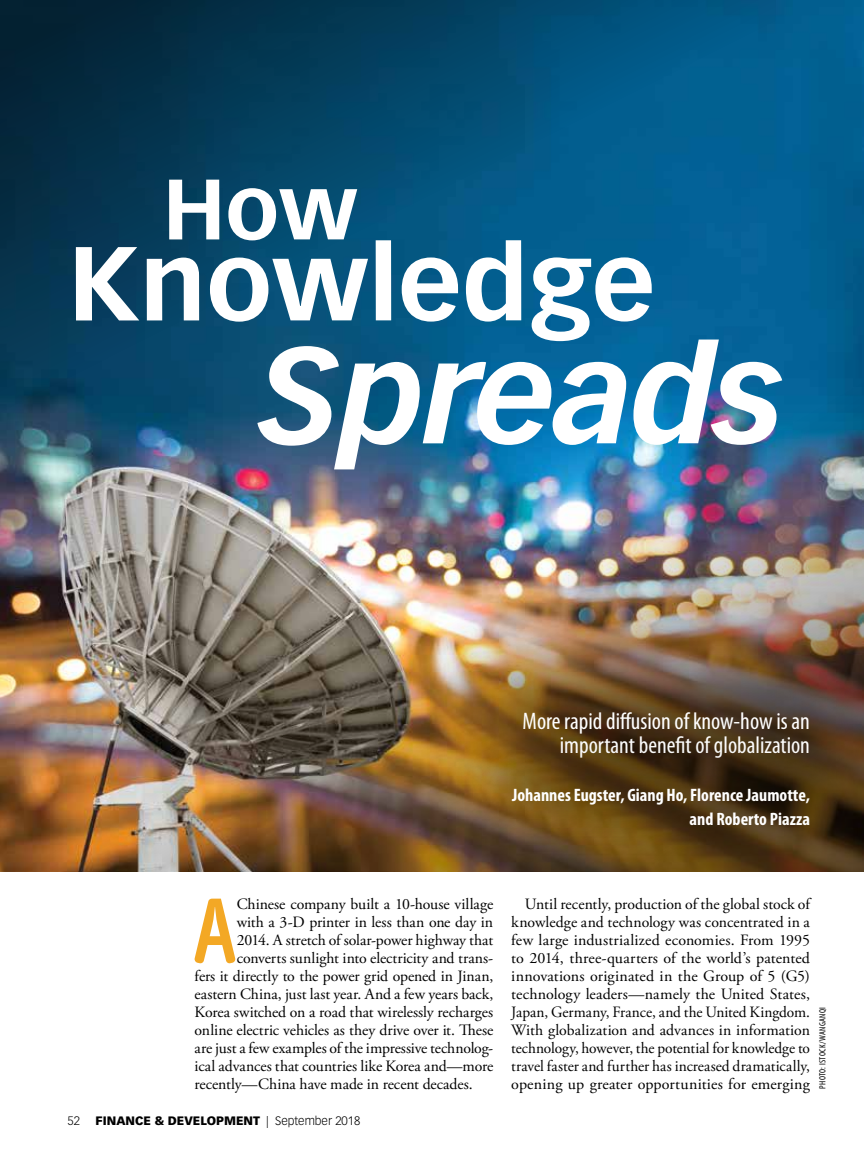
<style>
.page{position:relative;width:864px;height:1161px;background:#fff}
.page>*{position:absolute;margin:0;border:0;box-sizing:border-box;transform-origin:0 0}
.t1{font:italic 700 133.5px "Vectora LT Std";letter-spacing:-.025em;color:#fff;scale:1.04 1}
.t2{font:700 103.05px "Vectora LT Std";color:#fff;scale:1.04 1}
.t3{font:700 95.25px "Cholla Sans";color:#f3a825}
.t4{font:700 84px "Vectora LT Std";color:#fff;scale:1.04 1}
.t5{font:condensed 24px/24px "Myriad Pro";color:#fff;text-align:right}
.t6{font:700 condensed 18px/24px "Myriad Pro";color:#fff;text-align:right}
.t7{font:15.75px/18px "Adobe Garamond Pro";color:#000;text-align:justify}
.t8{font:900 12px "Vectora LT Std";color:#000}
.t9{font:300 12px "Vectora LT Std";color:#000}
.t10{font:condensed 9px "Myriad Pro";letter-spacing:.035em;color:#000}
.s1{font-weight:300}
</style>
<div class="page">
<img style="left:0;top:0;width:864px;height:872px">
<div style="left:423px;top:611px;width:441px;height:247px;background:#000;opacity:.51"></div>
<div style="left:456px;top:731px;width:408px;height:152px;background:#000;opacity:.19"></div>
<h3 class="t4" style="left:163px;top:159px;width:189px">How</h3>
<h2 class="t2" style="left:68px;top:221px;width:566px">Knowledge</h2>
<h1 class="t1" style="left:258px;top:316px;width:508px">Spreads</h1>
<h3 class="t5" style="left:523px;top:710px;width:289px">More rapid diffusion of know-how is an important benefit of globalization</h3>
<p class="t6" style="left:512px;top:783px;width:299px">Johannes Eugster, Giang Ho, Florence Jaumotte, and Roberto Piazza</p>
<h3 class="t3" style="left:192px;top:879px;width:47px">A</h3>
<p class="t7" style="left:237px;top:896px;width:258px">Chinese company built a 10-house village</p>
<p class="t7" style="left:237px;top:914px;width:258px">with a 3-D printer in less than one day in</p>
<p class="t7" style="left:237px;top:932px;width:258px">2014. A stretch of solar-power highway that</p>
<p class="t7" style="left:237px;top:950px;width:258px">converts sunlight into electricity and trans-</p>
<p class="t7" style="left:195px;top:968px;width:300px">fers it directly to the power grid opened in Jinan,</p>
<p class="t7" style="left:195px;top:986px;width:300px">eastern China, just last year. And a few years back,</p>
<p class="t7" style="left:195px;top:1004px;width:300px">Korea switched on a road that wirelessly recharges</p>
<p class="t7" style="left:195px;top:1022px;width:300px">online electric vehicles as they drive over it. These</p>
<p class="t7" style="left:195px;top:1040px;width:300px">are just a few examples of the impressive technolog-</p>
<p class="t7" style="left:195px;top:1058px;width:300px">ical advances that countries like Korea and—more</p>
<p class="t7" style="left:195px;top:1076px;width:280px">recently—China have made in recent decades.</p>
<p class="t9" style="left:68px;top:1114px;width:14px">52</p>
<p class="t8" style="left:96px;top:1113px;width:266px">FINANCE &amp; DEVELOPMENT <span class="s1">| September 2018</span></p>
<p class="t7" style="left:511px;top:896px;width:300px;text-indent:14px">Until recently, production of the global stock of knowledge and technology was concentrated in a few large industrialized economies. From 1995 to 2014, three-quarters of the world’s patented innovations originated in the Group of 5 (G5) technology leaders—namely the United States, Japan, Germany, France, and the United Kingdom.<br>With globalization and advances in information technology, however, the potential for knowledge to travel faster and further has increased dramatically, opening up greater opportunities for emerging</p>
<p class="t10" style="left:818px;top:1089px;width:83px;rotate:-90deg">PHOTO: ISTOCK/WANGANQI</p>
</div>
